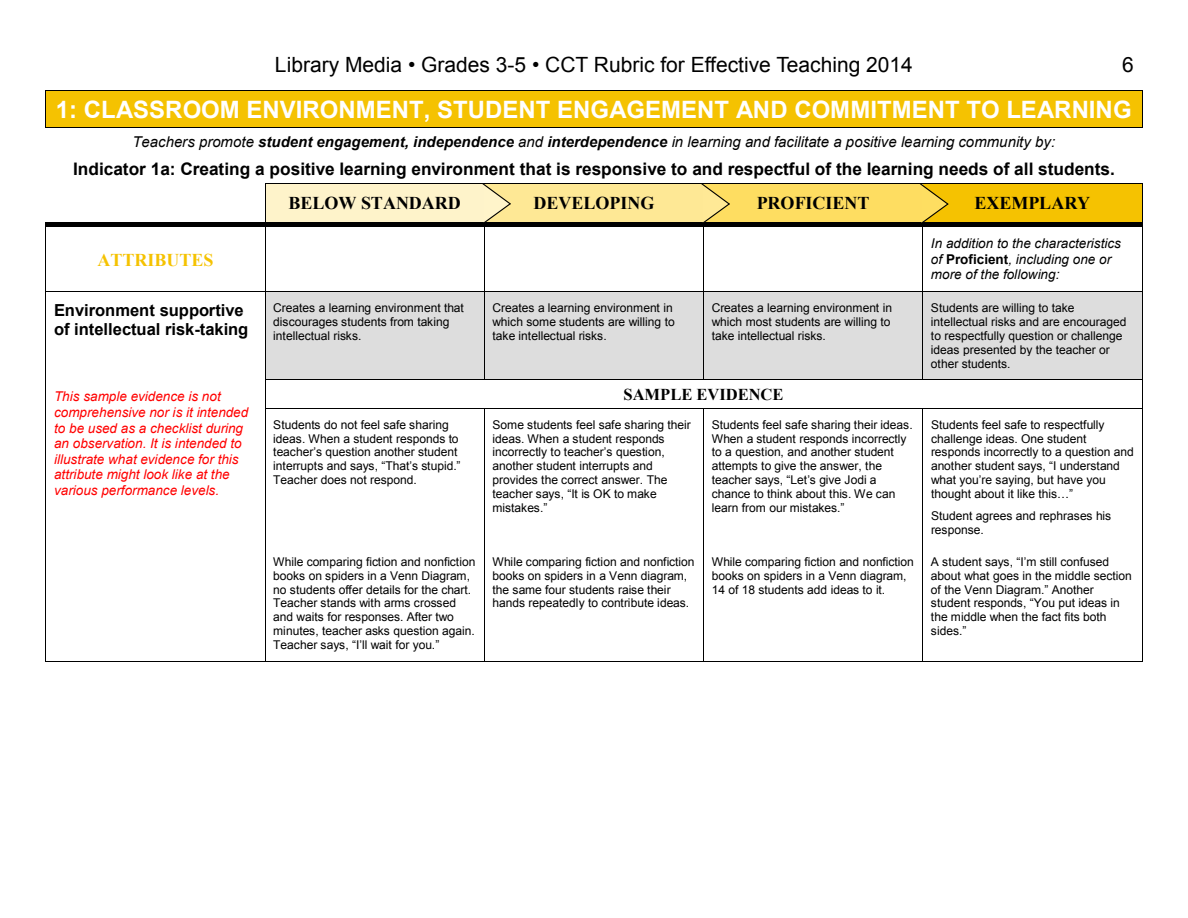
<style>
.page{position:relative;width:1188px;height:918px;background:#fff}
.page>*{position:absolute;margin:0;border:0;box-sizing:border-box;transform-origin:0 0}
.t1{font:700 24px "Arial";color:#fff}
.t2{font:21px "Arial";color:#000}
.t3{font:700 18px "Times New Roman";color:#000}
.t4{font:700 18px "Times New Roman";letter-spacing:.005em;color:#f5c201}
.t5{font:700 17.25px "Arial";color:#000}
.t6{font:700 16.5px/18.9px "Arial";color:#000}
.t7{font:700 16.5px "Times New Roman";letter-spacing:-.005em;color:#000}
.t8{font:italic 15px "Arial";color:#000}
.t9{font:italic 13.5px/15.6px "Arial";letter-spacing:.005em;color:#f00}
.t10{font:italic 13.5px/15.5px "Arial";color:#000}
.t11{font:12px/13.8px "Arial";letter-spacing:-.005em;color:#000}
.s1{font-weight:700}
.s2{font-weight:700;font-style:normal}
</style>
<div class="page">
<div style="left:54px;top:91px;width:1080px;height:37px;background:#f5c201"></div>
<hr style="left:46px;top:90px;width:1096px;height:1px;background:#000">
<hr style="left:46px;top:91px;width:1px;height:37px;background:#000">
<hr style="left:1142px;top:91px;width:1px;height:37px;background:#000">
<hr style="left:47px;top:128px;width:1095px;height:1px;background:#000">
<div style="left:266px;top:184px;width:218px;height:38px;background:#fef3ca"></div>
<div style="left:492px;top:184px;width:204px;height:38px;background:#fee895"></div>
<div style="left:712px;top:184px;width:203px;height:38px;background:#fedd61"></div>
<div style="left:923px;top:184px;width:219px;height:38px;background:#f5c201"></div>
<hr style="left:266px;top:183px;width:218px;height:1px;background:#000">
<hr style="left:485px;top:183px;width:219px;height:1px;background:#000">
<hr style="left:704px;top:183px;width:219px;height:1px;background:#000">
<hr style="left:924px;top:183px;width:218px;height:1px;background:#000">
<hr style="left:265px;top:184px;width:1px;height:38px;background:#000">
<hr style="left:1142px;top:184px;width:1px;height:38px;background:#000">
<svg style="left:46px;top:222px;width:5px;height:5px"></svg>
<div style="left:51px;top:222px;width:214px;height:5px;background:#000"></div>
<svg style="left:265px;top:222px;width:4px;height:5px"></svg>
<div style="left:269px;top:222px;width:215px;height:5px;background:#000"></div>
<div style="left:489px;top:222px;width:214px;height:5px;background:#000"></div>
<div style="left:708px;top:222px;width:214px;height:5px;background:#000"></div>
<div style="left:928px;top:222px;width:214px;height:5px;background:#000"></div>
<hr style="left:46px;top:227px;width:1px;height:65px;background:#000">
<hr style="left:265px;top:227px;width:1px;height:65px;background:#000">
<hr style="left:484px;top:227px;width:1px;height:65px;background:#000">
<hr style="left:703px;top:227px;width:1px;height:65px;background:#000">
<hr style="left:922px;top:227px;width:1px;height:65px;background:#000">
<hr style="left:1142px;top:227px;width:1px;height:65px;background:#000">
<div style="left:266px;top:292px;width:218px;height:87px;background:#ddd"></div>
<div style="left:485px;top:292px;width:218px;height:87px;background:#ddd"></div>
<div style="left:704px;top:292px;width:218px;height:87px;background:#ddd"></div>
<div style="left:923px;top:292px;width:219px;height:87px;background:#ddd"></div>
<hr style="left:46px;top:292px;width:219px;height:1px;background:#000">
<hr style="left:266px;top:292px;width:218px;height:1px;background:#000">
<hr style="left:485px;top:292px;width:218px;height:1px;background:#000">
<hr style="left:704px;top:292px;width:218px;height:1px;background:#000">
<hr style="left:923px;top:292px;width:219px;height:1px;background:#000">
<hr style="left:46px;top:292px;width:1px;height:87px;background:#000">
<hr style="left:265px;top:292px;width:1px;height:87px;background:#000">
<hr style="left:484px;top:292px;width:1px;height:87px;background:#000">
<hr style="left:703px;top:292px;width:1px;height:87px;background:#000">
<hr style="left:922px;top:292px;width:1px;height:87px;background:#000">
<hr style="left:1142px;top:292px;width:1px;height:87px;background:#000">
<hr style="left:266px;top:379px;width:218px;height:1px;background:#000">
<hr style="left:485px;top:379px;width:218px;height:1px;background:#000">
<hr style="left:704px;top:379px;width:218px;height:1px;background:#000">
<hr style="left:923px;top:379px;width:219px;height:1px;background:#000">
<svg style="left:265px;top:379px;width:1px;height:30px"></svg>
<hr style="left:266px;top:408px;width:218px;height:1px;background:#000">
<hr style="left:485px;top:408px;width:218px;height:1px;background:#000">
<hr style="left:704px;top:408px;width:218px;height:1px;background:#000">
<hr style="left:923px;top:408px;width:219px;height:1px;background:#000">
<svg style="left:1142px;top:379px;width:1px;height:30px"></svg>
<hr style="left:46px;top:409px;width:1px;height:137px;background:#000">
<hr style="left:265px;top:409px;width:1px;height:137px;background:#000">
<hr style="left:484px;top:409px;width:1px;height:137px;background:#000">
<hr style="left:703px;top:409px;width:1px;height:137px;background:#000">
<hr style="left:922px;top:409px;width:1px;height:137px;background:#000">
<hr style="left:1142px;top:409px;width:1px;height:137px;background:#000">
<hr style="left:46px;top:546px;width:1px;height:115px;background:#000">
<hr style="left:46px;top:661px;width:219px;height:1px;background:#000">
<hr style="left:265px;top:546px;width:1px;height:115px;background:#000">
<hr style="left:266px;top:661px;width:218px;height:1px;background:#000">
<hr style="left:484px;top:546px;width:1px;height:115px;background:#000">
<hr style="left:485px;top:661px;width:218px;height:1px;background:#000">
<hr style="left:703px;top:546px;width:1px;height:115px;background:#000">
<hr style="left:704px;top:661px;width:218px;height:1px;background:#000">
<hr style="left:922px;top:546px;width:1px;height:115px;background:#000">
<hr style="left:923px;top:661px;width:219px;height:1px;background:#000">
<hr style="left:1142px;top:546px;width:1px;height:115px;background:#000">
<svg style="left:482px;top:183px;width:29px;height:44px"></svg>
<svg style="left:700px;top:184px;width:30px;height:43px"></svg>
<svg style="left:919px;top:183px;width:30px;height:44px"></svg>
<h2 class="t2" style="left:275px;top:51px;width:639px">Library Media • Grades 3-5 • CCT Rubric for Effective Teaching 2014</h2>
<h2 class="t2" style="left:1122px;top:51px;width:13px">6</h2>
<p class="t2" style="left:709px;top:52px;width:7px">f</p>
<p class="t2" style="left:1122px;top:52px;width:13px">1</p>
<p class="t1" style="left:56px;top:93px;width:1077px">1: CLASSROOM ENVIRONMENT, STUDENT ENGAGEMENT AND COMMITMENT TO LEARNING</p>
<p class="t8" style="left:132px;top:132px;width:924px">Teachers promote <span class="s1">student engagement, independence</span> and <span class="s1">interdependence</span> in learning and facilitate a positive learning community by:</p>
<p class="t5" style="left:73px;top:157px;width:1043px">Indicator 1a: Creating a positive learning environment that is responsive to and respectful of the learning needs of all students.</p>
<p class="t3" style="left:288px;top:191px;width:174px">BELOW STANDARD</p>
<p class="t3" style="left:534px;top:191px;width:122px">DEVELOPING</p>
<p class="t3" style="left:757px;top:191px;width:114px">PROFICIENT</p>
<p class="t3" style="left:975px;top:191px;width:117px">EXEMPLARY</p>
<p class="t4" style="left:97px;top:247px;width:118px">ATTRIBUTES</p>
<p class="t10" style="left:931px;top:236px;width:191px">In addition to the characteristics of <span class="s2">Proficient</span>, including one or more of the following:</p>
<p class="t6" style="left:54px;top:302px;width:196px">Environment supportive of intellectual risk-taking</p>
<p class="t11" style="left:273px;top:301px;width:192px">Creates a learning environment that discourages students from taking intellectual risks.</p>
<p class="t11" style="left:492px;top:301px;width:184px">Creates a learning environment in which some students are willing to take intellectual risks.</p>
<p class="t11" style="left:712px;top:301px;width:182px;text-align:justify">Creates a learning environment in which most students are willing to take intellectual risks.</p>
<p class="t11" style="left:931px;top:301px;width:197px">Students are willing to take intellectual risks and are encouraged to respectfully question or challenge ideas presented by the teacher or other students.</p>
<p class="t9" style="left:54px;top:389px;width:196px">This sample evidence is not comprehensive nor is it intended to be used as a checklist during an observation. It is intended to illustrate what evidence for this attribute might look like at the various performance levels.</p>
<p class="t7" style="left:624px;top:383px;width:162px">SAMPLE EVIDENCE</p>
<p class="t11" style="left:273px;top:418px;width:189px">Students do not feel safe sharing ideas. When a student responds to teacher’s question another student interrupts and says, “That’s stupid.” Teacher does not respond.</p>
<p class="t11" style="left:493px;top:418px;width:200px">Some students feel safe sharing their ideas. When a student responds incorrectly to teacher’s question, another student interrupts and provides the correct answer. The teacher says, “It is OK to make mistakes.”</p>
<p class="t11" style="left:712px;top:418px;width:202px">Students feel safe sharing their ideas.<br>When a student responds incorrectly to a question, and another student attempts to give the answer, the teacher says, “Let’s give Jodi a chance to think about this. We can learn from our mistakes.”</p>
<p class="t11" style="left:931px;top:418px;width:204px">Students feel safe to respectfully challenge ideas. One student responds incorrectly to a question and another student says, “I understand what you’re saying, but have you thought about it like this…”</p>
<p class="t11" style="left:931px;top:510px;width:182px">Student agrees and rephrases his response.</p>
<p class="t11" style="left:273px;top:555px;width:204px">While comparing fiction and nonfiction books on spiders in a Venn Diagram, no students offer details for the chart.<br>Teacher stands with arms crossed and waits for responses. After two minutes, teacher asks question again.<br>Teacher says, “I’ll wait for you.”</p>
<p class="t11" style="left:492px;top:555px;width:204px">While comparing fiction and nonfiction books on spiders in a Venn diagram, the same four students raise their hands repeatedly to contribute ideas.</p>
<p class="t11" style="left:712px;top:555px;width:204px">While comparing fiction and nonfiction books on spiders in a Venn diagram,<br>14 of 18 students add ideas to it.</p>
<p class="t11" style="left:931px;top:555px;width:202px">A student says, “I’m still confused about what goes in the middle section of the Venn Diagram.” Another student responds, “You put ideas in the middle when the fact fits both sides.”</p>
</div>
